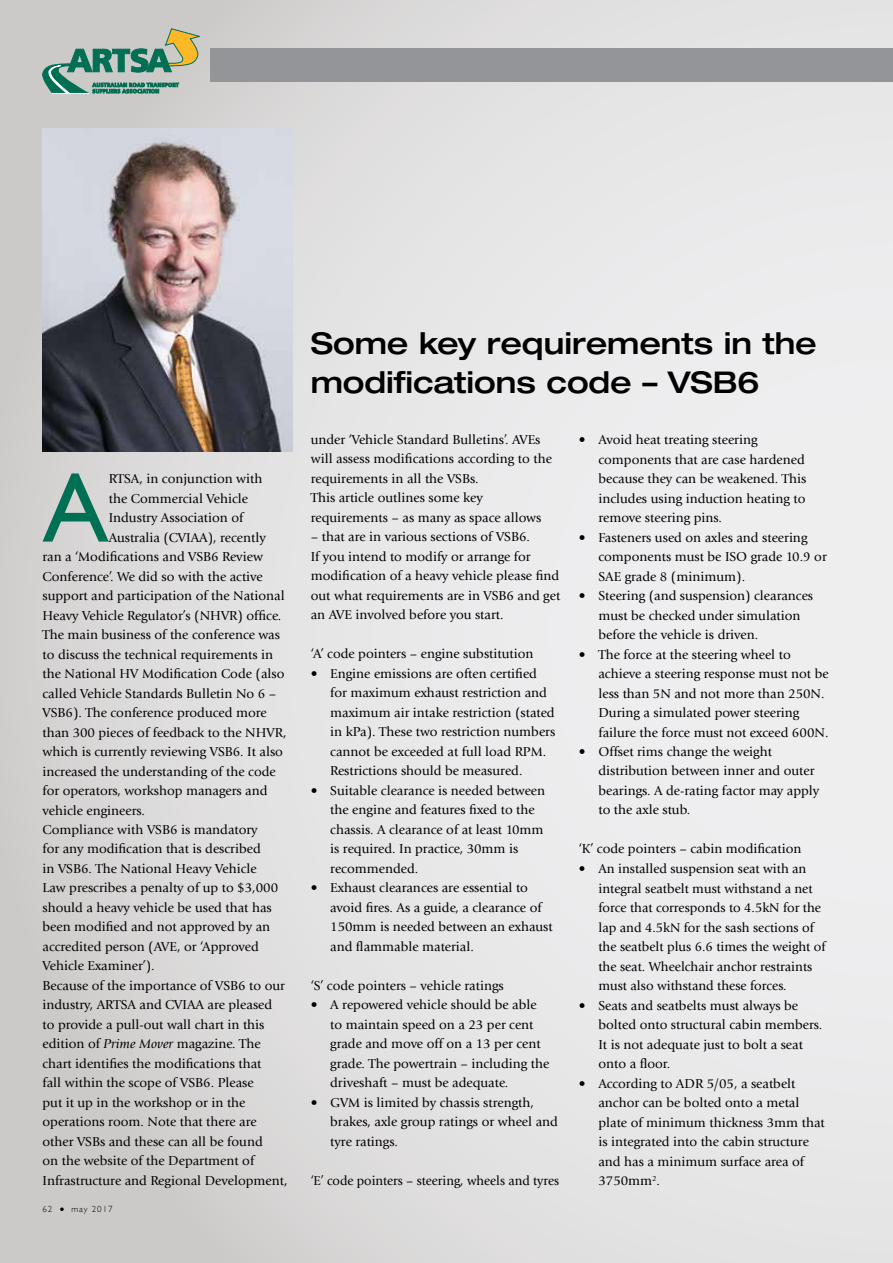
<style>
.page{position:relative;width:893px;height:1263px;background:#fff}
.page>*{position:absolute;margin:0;border:0;box-sizing:border-box;transform-origin:0 0}
.t1{font:99.3px "Gill Sans";color:#007054}
.t2{font:500 expanded 30px/39px "Helvetica Neue";color:#000}
.t3{font:13.5px/19.5px "Giovanni";color:#000}
.t4{font:13.5px "Giovanni";color:#000;scale:.96 1}
.t5{font:300 9px "Gill Sans";letter-spacing:.1em;color:#000}
.s1{font-style:italic}
</style>
<div class="page">
<div style="left:0;top:0;width:893px;height:1263px;background:linear-gradient(to right,#d3d1d1,#f2f2f3)"></div>
<img style="left:43px;top:128px;width:250px;height:324px">
<div style="left:210px;top:48px;width:683px;height:34px;background:#939598"></div>
<svg style="left:43px;top:28px;width:159px;height:66px;background:#96b09f"></svg>
<hr style="left:52px;top:93px;width:37px;height:1px;background:#fff">
<svg style="left:60px;top:1207px;width:4px;height:4px"></svg>
<h1 class="t1" style="left:43px;top:450px;width:68px">A</h1>
<p class="t3" style="left:109px;top:469px;width:155px">RTSA, in conjunction with</p>
<p class="t3" style="left:109px;top:488px;width:141px">the Commercial Vehicle</p>
<p class="t3" style="left:109px;top:508px;width:136px">Industry Association of</p>
<p class="t3" style="left:109px;top:527px;width:159px">Australia (CVIAA), recently</p>
<p class="t3" style="left:43px;top:547px;width:222px">ran a ‘Modifications and VSB6 Review</p>
<p class="t3" style="left:43px;top:566px;width:222px">Conference’. We did so with the active</p>
<p class="t3" style="left:43px;top:586px;width:244px">support and participation of the National</p>
<p class="t3" style="left:43px;top:605px;width:240px">Heavy Vehicle Regulator’s (NHVR) office.</p>
<p class="t3" style="left:43px;top:625px;width:239px">The main business of the conference was</p>
<p class="t3" style="left:43px;top:644px;width:232px">to discuss the technical requirements in</p>
<p class="t3" style="left:43px;top:664px;width:243px">the National HV Modification Code (also</p>
<p class="t3" style="left:43px;top:683px;width:235px">called Vehicle Standards Bulletin No 6 –</p>
<p class="t3" style="left:43px;top:703px;width:226px">VSB6). The conference produced more</p>
<p class="t3" style="left:43px;top:722px;width:246px">than 300 pieces of feedback to the NHVR,</p>
<p class="t3" style="left:43px;top:742px;width:242px">which is currently reviewing VSB6. It also</p>
<p class="t3" style="left:43px;top:761px;width:235px">increased the understanding of the code</p>
<p class="t3" style="left:43px;top:781px;width:227px">for operators, workshop managers and</p>
<p class="t3" style="left:43px;top:800px;width:104px">vehicle engineers.</p>
<p class="t3" style="left:43px;top:820px;width:217px">Compliance with VSB6 is mandatory</p>
<p class="t3" style="left:43px;top:839px;width:220px">for any modification that is described</p>
<p class="t3" style="left:43px;top:859px;width:216px">in VSB6. The National Heavy Vehicle</p>
<p class="t3" style="left:43px;top:878px;width:237px">Law prescribes a penalty of up to $3,000</p>
<p class="t3" style="left:43px;top:898px;width:231px">should a heavy vehicle be used that has</p>
<p class="t3" style="left:43px;top:917px;width:229px">been modified and not approved by an</p>
<p class="t3" style="left:43px;top:937px;width:218px">accredited person (AVE, or ‘Approved</p>
<p class="t3" style="left:43px;top:956px;width:114px">Vehicle Examiner’).</p>
<p class="t3" style="left:43px;top:976px;width:244px">Because of the importance of VSB6 to our</p>
<p class="t3" style="left:43px;top:995px;width:231px">industry, ARTSA and CVIAA are pleased</p>
<p class="t3" style="left:43px;top:1015px;width:223px">to provide a pull-out wall chart in this</p>
<p class="t3" style="left:43px;top:1034px;width:220px">edition of <span class="s1">Prime Mover</span> magazine. The</p>
<p class="t3" style="left:43px;top:1054px;width:220px">chart identifies the modifications that</p>
<p class="t3" style="left:43px;top:1073px;width:213px">fall within the scope of VSB6. Please</p>
<p class="t3" style="left:43px;top:1093px;width:205px">put it up in the workshop or in the</p>
<p class="t3" style="left:43px;top:1112px;width:216px">operations room. Note that there are</p>
<p class="t3" style="left:43px;top:1132px;width:222px">other VSBs and these can all be found</p>
<p class="t3" style="left:43px;top:1151px;width:213px">on the website of the Department of</p>
<p class="t3" style="left:43px;top:1171px;width:246px">Infrastructure and Regional Development,</p>
<p class="t5" style="left:43px;top:1202px;width:11px">62</p>
<p class="t5" style="left:71px;top:1202px;width:43px">may 2017</p>
<h2 class="t2" style="left:311px;top:323px;width:508px">Some key requirements in the modifications code – VSB6</h2>
<p class="t3" style="left:311px;top:430px;width:243px">under ‘Vehicle Standard Bulletins’. AVEs will assess modifications according to the requirements in all the VSBs.<br>This article outlines some key requirements – as many as space allows</p>
<p class="t3" style="left:311px;top:527px;width:251px">– that are in various sections of VSB6.<br>If you intend to modify or arrange for modification of a heavy vehicle please find out what requirements are in VSB6 and get an AVE involved before you start.</p>
<p class="t3" style="left:311px;top:644px;width:224px">‘A’ code pointers – engine substitution</p>
<p class="t3" style="left:330px;top:664px;width:227px;text-indent:-19px">• Engine emissions are often certified for maximum exhaust restriction and maximum air intake restriction (stated in kPa). These two restriction numbers cannot be exceeded at full load RPM.<br>Restrictions should be measured.</p>
<p class="t3" style="left:330px;top:781px;width:216px;text-indent:-19px">• Suitable clearance is needed between the engine and features fixed to the chassis. A clearance of at least 10mm is required. In practice, 30mm is recommended.</p>
<p class="t3" style="left:330px;top:878px;width:224px;text-indent:-19px">• Exhaust clearances are essential to avoid fires. As a guide, a clearance of 150mm is needed between an exhaust and flammable material.</p>
<p class="t3" style="left:311px;top:976px;width:194px">‘S’ code pointers – vehicle ratings</p>
<p class="t3" style="left:330px;top:995px;width:221px;text-indent:-19px">• A repowered vehicle should be able to maintain speed on a 23 per cent grade and move off on a 13 per cent grade. The powertrain – including the driveshaft – must be adequate.</p>
<p class="t3" style="left:330px;top:1093px;width:229px;text-indent:-19px">• GVM is limited by chassis strength, brakes, axle group ratings or wheel and tyre ratings.</p>
<p class="t4" style="left:311px;top:1173px;width:260px">‘E’ code pointers – steering, wheels and tyres</p>
<p class="t3" style="left:598px;top:430px;width:209px;text-indent:-19px">• Avoid heat treating steering components that are case hardened because they can be weakened. This includes using induction heating to remove steering pins.</p>
<p class="t3" style="left:598px;top:527px;width:230px;text-indent:-19px">• Fasteners used on axles and steering components must be ISO grade 10.9 or<br>SAE grade 8 (minimum).</p>
<p class="t3" style="left:598px;top:586px;width:216px;text-indent:-19px">• Steering (and suspension) clearances must be checked under simulation before the vehicle is driven.</p>
<p class="t3" style="left:598px;top:644px;width:232px;text-indent:-19px">• The force at the steering wheel to achieve a steering response must not be less than 5N and not more than 250N.<br>During a simulated power steering failure the force must not exceed 600N.</p>
<p class="t3" style="left:598px;top:742px;width:222px;text-indent:-19px">• Offset rims change the weight distribution between inner and outer bearings. A de-rating factor may apply to the axle stub.</p>
<p class="t3" style="left:579px;top:839px;width:224px">‘K’ code pointers – cabin modification</p>
<p class="t3" style="left:598px;top:859px;width:229px;text-indent:-20px">• An installed suspension seat with an integral seatbelt must withstand a net force that corresponds to 4.5kN for the lap and 4.5kN for the sash sections of the seatbelt plus 6.6 times the weight of the seat. Wheelchair anchor restraints must also withstand these forces.</p>
<p class="t3" style="left:598px;top:995px;width:225px;text-indent:-19px">• Seats and seatbelts must always be bolted onto structural cabin members.<br>It is not adequate just to bolt a seat onto a floor.</p>
<p class="t3" style="left:598px;top:1073px;width:228px;text-indent:-19px">• According to ADR 5/05, a seatbelt anchor can be bolted onto a metal plate of minimum thickness 3mm that is integrated into the cabin structure and has a minimum surface area of<br>3750mm<sup>2</sup>.</p>
</div>
